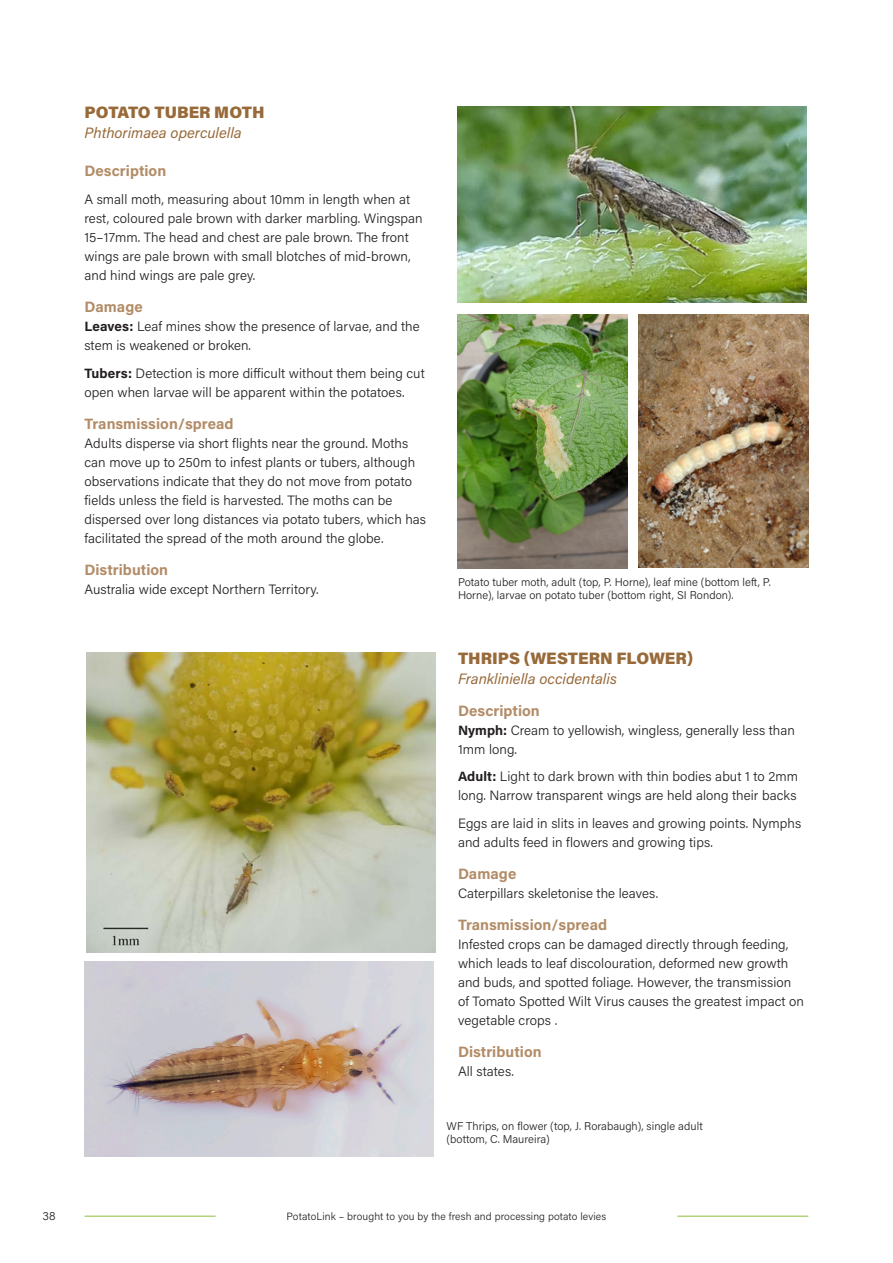
<style>
.page{position:relative;width:893px;height:1263px;background:#fff}
.page>*{position:absolute;margin:0;border:0;box-sizing:border-box;transform-origin:0 0}
.Subhead_brown{font:900 16.5px "Acumin Pro";color:#986a3a}
.Body_head{font:700 15px "Acumin Pro";letter-spacing:.005em;color:#b28c67}
.Subhead_brown-2{font:italic 15px "Acumin Pro";color:#986a3a}
.Subhead_brown-3{font:700 15px "Acumin Pro";letter-spacing:.005em;color:#b28c67}
.Body_copy{font:300 13.5px/19px "Acumin Pro";letter-spacing:.005em;color:#231f20}
.t1{font:300 12px "Acumin Pro";color:#231f20}
.t2{font:300 11.25px/13.5px "Acumin Pro";letter-spacing:.005em;color:#231f20}
.t3{font:300 10.5px "Acumin Pro";letter-spacing:.01em;color:#231f20}
.s1{font-weight:700}
</style>
<div class="page">
<img style="left:457px;top:106px;width:350px;height:197px">
<img style="left:457px;top:315px;width:170px;height:253px">
<img style="left:86px;top:652px;width:350px;height:300px">
<img style="left:84px;top:961px;width:350px;height:196px">
<img style="left:638px;top:315px;width:171px;height:252px">
<hr style="left:677px;top:1216px;width:131px;height:1px;background:#8dbe3e">
<hr style="left:85px;top:1216px;width:131px;height:1px;background:#8dbe3e">
<p class="Subhead_brown" style="left:84px;top:101px;width:182px">POTATO TUBER MOTH</p>
<p class="Subhead_brown-2" style="left:84px;top:122px;width:159px">Phthorimaea operculella</p>
<p class="Subhead_brown-3" style="left:84px;top:161px;width:83px">Description</p>
<p class="Body_copy" style="left:84px;top:189px;width:340px">A small moth, measuring about 10mm in length when at rest, coloured pale brown with darker marbling. Wingspan 15–17mm. The head and chest are pale brown. The front wings are pale brown with small blotches of mid-brown, and hind wings are pale grey.</p>
<p class="Body_head" style="left:84px;top:296px;width:60px">Damage</p>
<p class="Body_copy" style="left:84px;top:316px;width:337px"><span class="s1">Leaves:</span> Leaf mines show the presence of larvae, and the stem is weakened or broken.</p>
<p class="Body_copy" style="left:84px;top:363px;width:342px"><span class="s1">Tubers:</span> Detection is more difficult without them being cut open when larvae will be apparent within the potatoes.</p>
<p class="Body_head" style="left:84px;top:413px;width:151px">Transmission/spread</p>
<p class="Body_copy" style="left:84px;top:433px;width:343px">Adults disperse via short flights near the ground. Moths can move up to 250m to infest plants or tubers, although observations indicate that they do not move from potato fields unless the field is harvested. The moths can be dispersed over long distances via potato tubers, which has facilitated the spread of the moth around the globe.</p>
<p class="Body_head" style="left:84px;top:559px;width:85px">Distribution</p>
<p class="Body_copy" style="left:84px;top:579px;width:236px">Australia wide except Northern Territory.</p>
<p class="t2" style="left:458px;top:574px;width:314px">Potato tuber moth, adult (top, P. Horne), leaf mine (bottom left, P.<br>Horne), larvae on potato tuber (bottom right, SI Rondon).</p>
<p class="Subhead_brown" style="left:458px;top:647px;width:237px">THRIPS (WESTERN FLOWER)</p>
<p class="Subhead_brown-2" style="left:458px;top:668px;width:160px">Frankliniella occidentalis</p>
<p class="Body_head" style="left:458px;top:700px;width:83px">Description</p>
<p class="Body_copy" style="left:458px;top:720px;width:338px"><span class="s1">Nymph:</span> Cream to yellowish, wingless, generally less than<br>1mm long.</p>
<p class="Body_copy" style="left:458px;top:766px;width:342px"><span class="s1">Adult:</span> Light to dark brown with thin bodies abut 1 to 2mm long. Narrow transparent wings are held along their backs</p>
<p class="Body_copy" style="left:458px;top:813px;width:345px">Eggs are laid in slits in leaves and growing points. Nymphs and adults feed in flowers and growing tips.</p>
<p class="Body_head" style="left:458px;top:863px;width:60px">Damage</p>
<p class="Body_copy" style="left:458px;top:883px;width:202px">Caterpillars skeletonise the leaves.</p>
<p class="Body_head" style="left:458px;top:914px;width:151px">Transmission/spread</p>
<p class="Body_copy" style="left:458px;top:934px;width:348px">Infested crops can be damaged directly through feeding, which leads to leaf discolouration, deformed new growth and buds, and spotted foliage. However, the transmission of Tomato Spotted Wilt Virus causes the greatest impact on vegetable crops .</p>
<p class="Body_head" style="left:458px;top:1041px;width:85px">Distribution</p>
<p class="Body_copy" style="left:458px;top:1061px;width:57px">All states.</p>
<p class="t2" style="left:446px;top:1119px;width:258px">WF Thrips, on flower (top, J. Rorabaugh), single adult (bottom, C. Maureira)</p>
<p class="t1" style="left:43px;top:1208px;width:15px">38</p>
<p class="t3" style="left:287px;top:1209px;width:321px">PotatoLink – brought to you by the fresh and processing potato levies</p>
</div>
